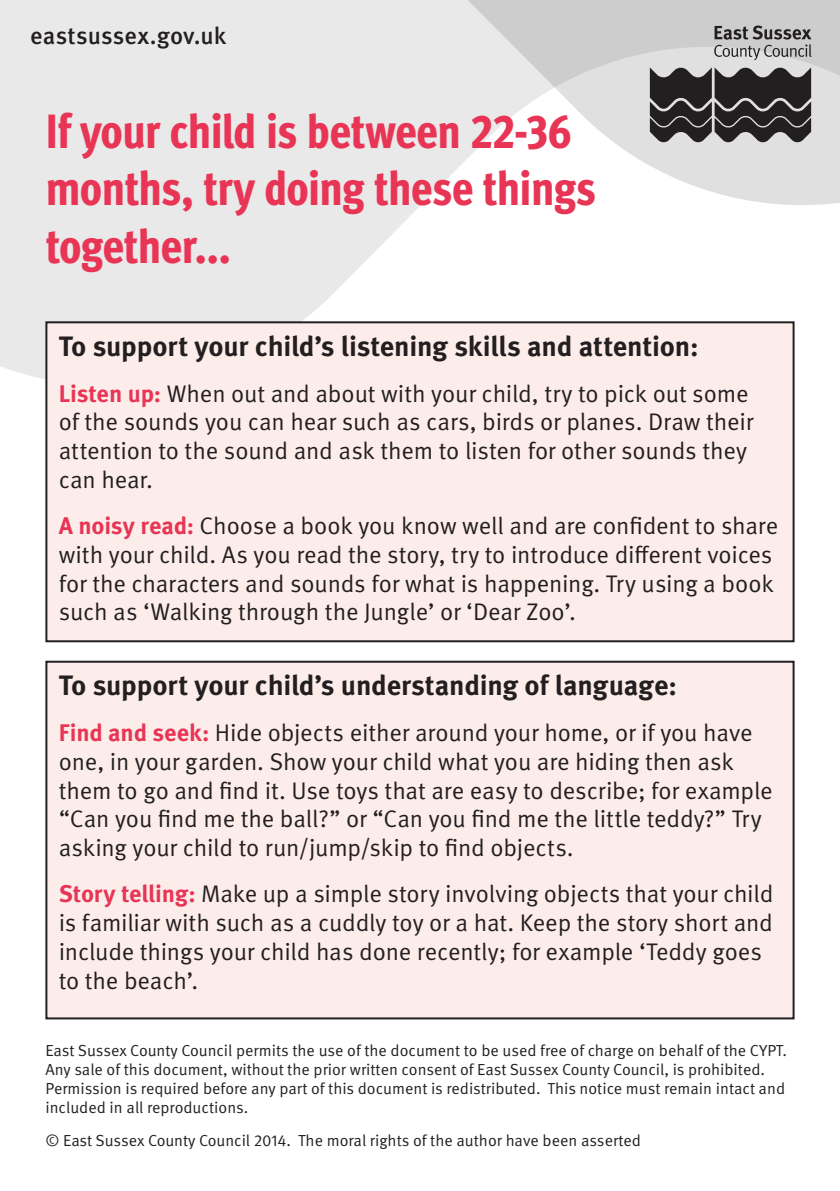
<style>
.page{position:relative;width:840px;height:1191px;background:#fff}
.page>*{position:absolute;margin:0;border:0;box-sizing:border-box;transform-origin:0 0}
.t1{font:800 48px/57.6px "Meta Cond OT";letter-spacing:-.025em;color:#e83555}
.t2{font:700 28px "Meta Pro";letter-spacing:-.01em;color:#231f20}
.t3{font:24px/28.8px "Meta Pro";letter-spacing:-.01em;color:#231f20}
.t4{font:500 24px "Meta Pro";letter-spacing:.005em;color:#231f20}
.t5{font:16px/19.2px "Meta Pro";color:#231f20}
.s1{font-weight:700;color:#e83555}
</style>
<div class="page">
<svg style="left:0;top:208px;width:795px;height:181px"></svg>
<svg style="left:0;top:0;width:839px;height:208px;background:#e7e7e7"></svg>
<svg style="left:649px;top:67px;width:161px;height:76px;background:#4f4c4d"></svg>
<svg style="left:713px;top:26px;width:98px;height:34px;background:#a3a2a3"></svg>
<div style="left:46px;top:322px;width:747px;height:319px;background:#fcedeb"></div>
<div style="left:45px;top:321px;width:749px;height:321px;border:2px solid #231f20"></div>
<div style="left:46px;top:661px;width:747px;height:357px;background:#fcedeb"></div>
<div style="left:45px;top:660px;width:749px;height:359px;border:2px solid #231f20"></div>
<p class="t4" style="left:30px;top:20px;width:197px">eastsussex.gov.uk</p>
<h1 class="t1" style="left:45px;top:103px;width:552px">If your child is between 22-36 months, try doing these things together...</h1>
<p class="t2" style="left:59px;top:328px;width:641px">To support your child’s listening skills and attention:</p>
<p class="t3" style="left:59px;top:379px;width:695px"><span class="s1">Listen up:</span> When out and about with your child, try to pick out some of the sounds you can hear such as cars, birds or planes. Draw their attention to the sound and ask them to listen for other sounds they can hear.</p>
<p class="t3" style="left:59px;top:511px;width:720px"><span class="s1">A noisy read:</span> Choose a book you know well and are confident to share with your child. As you read the story, try to introduce different voices for the characters and sounds for what is happening. Try using a book such as ‘Walking through the Jungle’ or ‘Dear Zoo’.</p>
<p class="t2" style="left:59px;top:667px;width:619px">To support your child’s understanding of language:</p>
<p class="t3" style="left:59px;top:718px;width:715px"><span class="s1">Find and seek:</span> Hide objects either around your home, or if you have one, in your garden. Show your child what you are hiding then ask them to go and find it. Use toys that are easy to describe; for example “Can you find me the ball?” or “Can you find me the little teddy?” Try asking your child to run/jump/skip to find objects.</p>
<p class="t3" style="left:59px;top:879px;width:715px"><span class="s1">Story telling:</span> Make up a simple story involving objects that your child is familiar with such as a cuddly toy or a hat. Keep the story short and include things your child has done recently; for example ‘Teddy goes to the beach’.</p>
<p class="t5" style="left:45px;top:1040px;width:742px">East Sussex County Council permits the use of the document to be used free of charge on behalf of the CYPT.<br>Any sale of this document, without the prior written consent of East Sussex County Council, is prohibited.<br>Permission is required before any part of this document is redistributed. This notice must remain intact and included in all reproductions.</p>
<p class="t5" style="left:45px;top:1131px;width:596px">© East Sussex County Council 2014. The moral rights of the author have been asserted</p>
</div>
